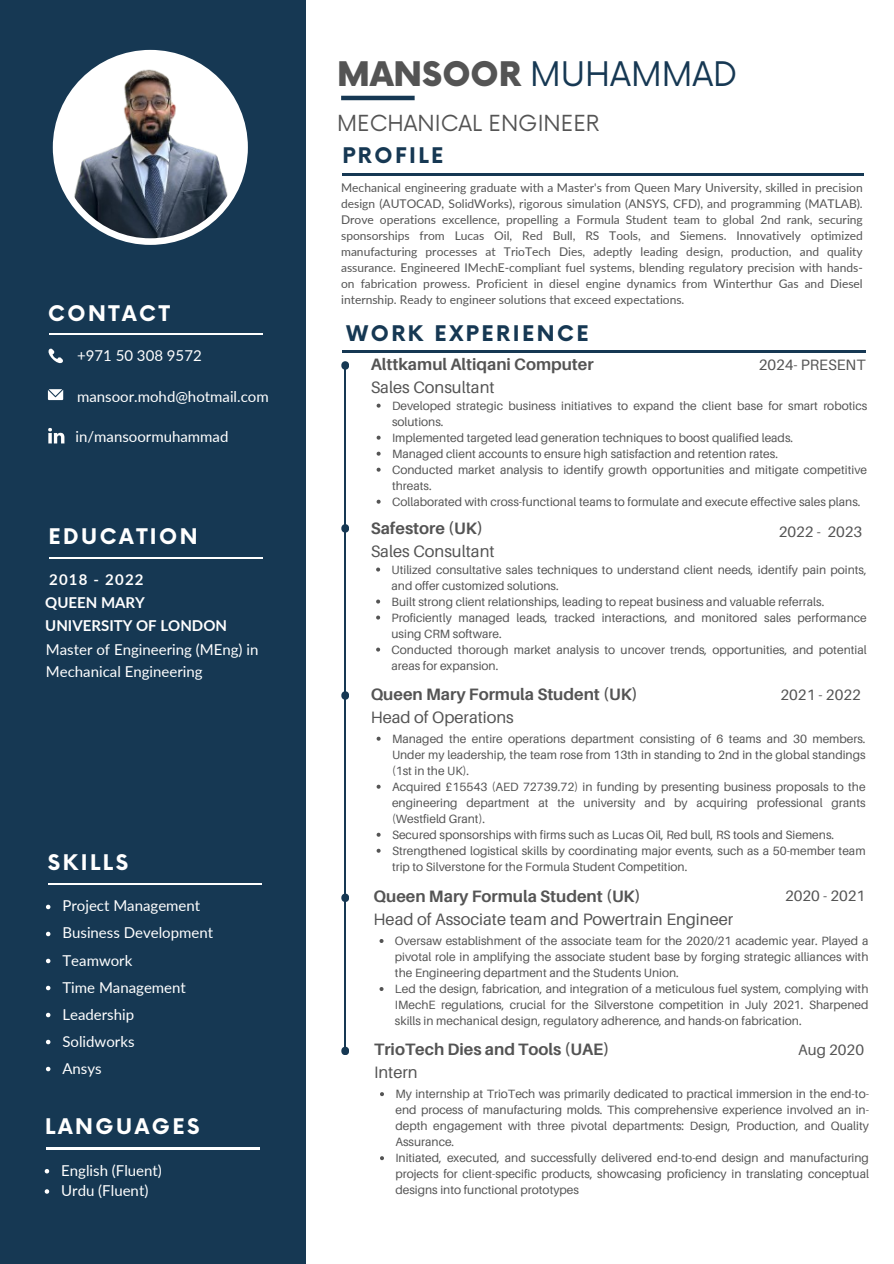
<style>
.page{position:relative;width:894px;height:1264px;background:#fff}
.page>*{position:absolute;margin:0;border:0;box-sizing:border-box;transform-origin:0 0}
.t1{font:33px "Now";color:#163853}
.t2{font:21.6px "Now";color:#545454}
.t3{font:700 21px "Now";letter-spacing:.12em;color:#fff}
.t4{font:700 21px "Now";letter-spacing:.12em;color:#163853}
.t5{font:700 16.5px "Aileron";color:#545454}
.t6{font:16.5px "Aileron";color:#545454}
.t7{font:15px/22.5px "Lato";color:#fff}
.t8{font:15px "Aileron";color:#545454}
.t9{font:700 15px "Lato";color:#fff}
.t10{font:700 15px "Lato";letter-spacing:.08em;color:#fff}
.t11{font:12px/16px "Aileron";color:#545454}
.t12{font:12px/16px "Lato";color:#545454;text-align:justify}
.s1{font-weight:900;color:#545454}
</style>
<div class="page">
<div style="left:0;top:0;width:305px;height:1263px;background:#163853"></div>
<hr style="left:341px;top:96px;width:73px;height:4px;background:#163853">
<div style="left:53px;top:50px;width:195px;height:195px;background:#fff;border-radius:50%"></div>
<img style="left:59px;top:56px;width:182px;height:182px;border-radius:50%">
<svg style="left:48px;top:348px;width:15px;height:16px"></svg>
<svg style="left:48px;top:389px;width:15px;height:11px"></svg>
<hr style="left:49px;top:333px;width:214px;height:1px;background:#fff">
<hr style="left:49px;top:557px;width:214px;height:1px;background:#fff">
<hr style="left:49px;top:883px;width:213px;height:1px;background:#fff">
<hr style="left:46px;top:1147px;width:213px;height:2px;background:#fff">
<hr style="left:342px;top:351px;width:523px;height:1px;background:#163853">
<hr style="left:342px;top:174px;width:521px;height:1px;background:#163853">
<svg style="left:341px;top:361px;width:8px;height:9px"></svg>
<hr style="left:344px;top:365px;width:2px;height:687px;background:#163853">
<svg style="left:341px;top:524px;width:8px;height:8px"></svg>
<svg style="left:341px;top:691px;width:8px;height:8px"></svg>
<svg style="left:341px;top:893px;width:8px;height:9px"></svg>
<svg style="left:341px;top:1046px;width:8px;height:9px"></svg>
<img style="left:48px;top:428px;width:17px;height:16px">
<svg style="left:46px;top:904px;width:4px;height:5px"></svg>
<svg style="left:46px;top:931px;width:4px;height:5px"></svg>
<svg style="left:46px;top:958px;width:4px;height:5px"></svg>
<svg style="left:46px;top:985px;width:4px;height:5px"></svg>
<svg style="left:46px;top:1012px;width:4px;height:5px"></svg>
<svg style="left:46px;top:1039px;width:4px;height:5px"></svg>
<svg style="left:46px;top:1066px;width:4px;height:5px"></svg>
<svg style="left:45px;top:1169px;width:4px;height:4px"></svg>
<svg style="left:45px;top:1189px;width:4px;height:4px"></svg>
<svg style="left:376px;top:403px;width:4px;height:4px"></svg>
<svg style="left:376px;top:435px;width:4px;height:4px"></svg>
<svg style="left:376px;top:451px;width:4px;height:4px"></svg>
<svg style="left:376px;top:467px;width:4px;height:4px"></svg>
<svg style="left:376px;top:499px;width:4px;height:4px"></svg>
<svg style="left:376px;top:567px;width:4px;height:4px"></svg>
<svg style="left:376px;top:599px;width:4px;height:4px"></svg>
<svg style="left:376px;top:615px;width:4px;height:4px"></svg>
<svg style="left:376px;top:647px;width:4px;height:4px"></svg>
<svg style="left:376px;top:736px;width:4px;height:4px"></svg>
<svg style="left:376px;top:784px;width:4px;height:4px"></svg>
<svg style="left:376px;top:832px;width:4px;height:4px"></svg>
<svg style="left:376px;top:848px;width:4px;height:4px"></svg>
<svg style="left:379px;top:939px;width:4px;height:4px"></svg>
<svg style="left:379px;top:987px;width:4px;height:4px"></svg>
<svg style="left:380px;top:1092px;width:4px;height:4px"></svg>
<svg style="left:380px;top:1156px;width:4px;height:4px"></svg>
<p class="t3" style="left:48px;top:302px;width:123px">CONTACT</p>
<p class="t7" style="left:77px;top:344px;width:126px">+971 50 308 9572</p>
<h3 class="t7" style="left:77px;top:385px;width:193px">mansoor.mohd@hotmail.com</h3>
<p class="t7" style="left:75px;top:425px;width:154px">in/mansoormuhammad</p>
<h3 class="t3" style="left:48px;top:524px;width:151px">EDUCATION</h3>
<p class="t10" style="left:49px;top:570px;width:96px">2018 - 2022</p>
<p class="t9" style="left:45px;top:593px;width:101px">QUEEN MARY</p>
<h3 class="t9" style="left:45px;top:616px;width:183px">UNIVERSITY OF LONDON</h3>
<p class="t7" style="left:46px;top:637px;width:214px">Master of Engineering (MEng) in<br>Mechanical Engineering</p>
<p class="t3" style="left:48px;top:851px;width:82px">SKILLS</p>
<h3 class="t7" style="left:62px;top:894px;width:139px">Project Management</h3>
<p class="t7" style="left:62px;top:921px;width:152px">Business Development</p>
<p class="t7" style="left:62px;top:948px;width:71px">Teamwork</p>
<p class="t7" style="left:62px;top:975px;width:125px">Time Management</p>
<p class="t7" style="left:62px;top:1002px;width:73px">Leadership</p>
<p class="t7" style="left:62px;top:1029px;width:74px">Solidworks</p>
<p class="t7" style="left:62px;top:1056px;width:41px">Ansys</p>
<h4 class="t3" style="left:45px;top:1115px;width:156px">LANGUAGES</h4>
<h2 class="t7" style="left:61px;top:1158px;width:102px">English (Fluent)</h2>
<h1 class="t7" style="left:61px;top:1178px;width:89px">Urdu (Fluent)</h1>
<p class="t1" style="left:337px;top:55px;width:401px"><span class="s1">MANSOOR</span> MUHAMMAD</p>
<p class="t2" style="left:337px;top:111px;width:264px">MECHANICAL ENGINEER</p>
<p class="t4" style="left:342px;top:144px;width:102px">PROFILE</p>
<h3 class="t12" style="left:341px;top:180px;width:523px">Mechanical engineering graduate with a Master's from Queen Mary University, skilled in precision design (AUTOCAD, SolidWorks), rigorous simulation (ANSYS, CFD), and programming (MATLAB).<br>Drove operations excellence, propelling a Formula Student team to global 2nd rank, securing sponsorships from Lucas Oil, Red Bull, RS Tools, and Siemens. Innovatively optimized manufacturing processes at TrioTech Dies, adeptly leading design, production, and quality assurance. Engineered IMechE-compliant fuel systems, blending regulatory precision with hands&shy;on fabrication prowess. Proficient in diesel engine dynamics from Winterthur Gas and Diesel internship. Ready to engineer solutions that exceed expectations.</h3>
<h3 class="t4" style="left:346px;top:322px;width:243px">WORK EXPERIENCE</h3>
<h6 class="t5" style="left:370px;top:354px;width:224px">Alttkamul Altiqani Computer</h6>
<p class="t8" style="left:758px;top:355px;width:108px">2024- PRESENT</p>
<p class="t6" style="left:370px;top:377px;width:125px">Sales Consultant</p>
<p class="t11" style="left:392px;top:397px;width:476px">Developed strategic business initiatives to expand the client base for smart robotics solutions.</p>
<p class="t11" style="left:392px;top:429px;width:402px">Implemented targeted lead generation techniques to boost qualified leads.</p>
<p class="t11" style="left:392px;top:445px;width:387px">Managed client accounts to ensure high satisfaction and retention rates.</p>
<p class="t11" style="left:392px;top:461px;width:476px">Conducted market analysis to identify growth opportunities and mitigate competitive threats.</p>
<p class="t11" style="left:392px;top:493px;width:470px">Collaborated with cross-functional teams to formulate and execute effective sales plans.</p>
<p class="t5" style="left:370px;top:518px;width:114px">Safestore (UK)</p>
<p class="t8" style="left:778px;top:522px;width:85px">2022 - 2023</p>
<p class="t6" style="left:370px;top:540px;width:125px">Sales Consultant</p>
<p class="t11" style="left:391px;top:561px;width:476px">Utilized consultative sales techniques to understand client needs, identify pain points, and offer customized solutions.</p>
<h5 class="t11" style="left:391px;top:593px;width:434px">Built strong client relationships, leading to repeat business and valuable referrals.</h5>
<p class="t11" style="left:391px;top:609px;width:476px">Proficiently managed leads, tracked interactions, and monitored sales performance using CRM software.</p>
<p class="t11" style="left:391px;top:641px;width:476px">Conducted thorough market analysis to uncover trends, opportunities, and potential areas for expansion.</p>
<p class="t5" style="left:370px;top:684px;width:269px">Queen Mary Formula Student (UK)</p>
<p class="t8" style="left:780px;top:685px;width:82px">2021 - 2022</p>
<p class="t6" style="left:370px;top:706px;width:145px">Head of Operations</p>
<p class="t11" style="left:392px;top:730px;width:475px;text-align:justify">Managed the entire operations department consisting of 6 teams and 30 members.<br>Under my leadership, the team rose from 13th in standing to 2nd in the global standings (1st in the UK).</p>
<p class="t11" style="left:392px;top:778px;width:475px;text-align:justify">Acquired £15543 (AED 72739.72) in funding by presenting business proposals to the engineering department at the university and by acquiring professional grants (Westfield Grant).</p>
<p class="t11" style="left:392px;top:826px;width:443px">Secured sponsorships with firms such as Lucas Oil, Red bull, RS tools and Siemens.</p>
<p class="t11" style="left:392px;top:842px;width:475px">Strengthened logistical skills by coordinating major events, such as a 50-member team trip to Silverstone for the Formula Student Competition.</p>
<p class="t5" style="left:373px;top:886px;width:269px">Queen Mary Formula Student (UK)</p>
<p class="t8" style="left:784px;top:886px;width:82px">2020 - 2021</p>
<p class="t6" style="left:373px;top:909px;width:361px">Head of Associate team and Powertrain Engineer</p>
<p class="t11" style="left:395px;top:932px;width:475px;text-align:justify">Oversaw establishment of the associate team for the 2020/21 academic year. Played a pivotal role in amplifying the associate student base by forging strategic alliances with the Engineering department and the Students Union.</p>
<p class="t11" style="left:395px;top:980px;width:475px;text-align:justify">Led the design, fabrication, and integration of a meticulous fuel system, complying with IMechE regulations, crucial for the Silverstone competition in July 2021. Sharpened skills in mechanical design, regulatory adherence, and hands-on fabrication.</p>
<p class="t5" style="left:374px;top:1039px;width:237px">TrioTech Dies and Tools (UAE)</p>
<p class="t8" style="left:798px;top:1040px;width:67px">Aug 2020</p>
<p class="t6" style="left:374px;top:1062px;width:45px">Intern</p>
<p class="t11" style="left:395px;top:1085px;width:475px;text-align:justify">My internship at TrioTech was primarily dedicated to practical immersion in the end-to&shy;end process of manufacturing molds. This comprehensive experience involved an in&shy;depth engagement with three pivotal departments: Design, Production, and Quality Assurance.</p>
<p class="t11" style="left:395px;top:1149px;width:475px;text-align:justify">Initiated, executed, and successfully delivered end-to-end design and manufacturing projects for client-specific products, showcasing proficiency in translating conceptual designs into functional prototypes</p>
</div>
